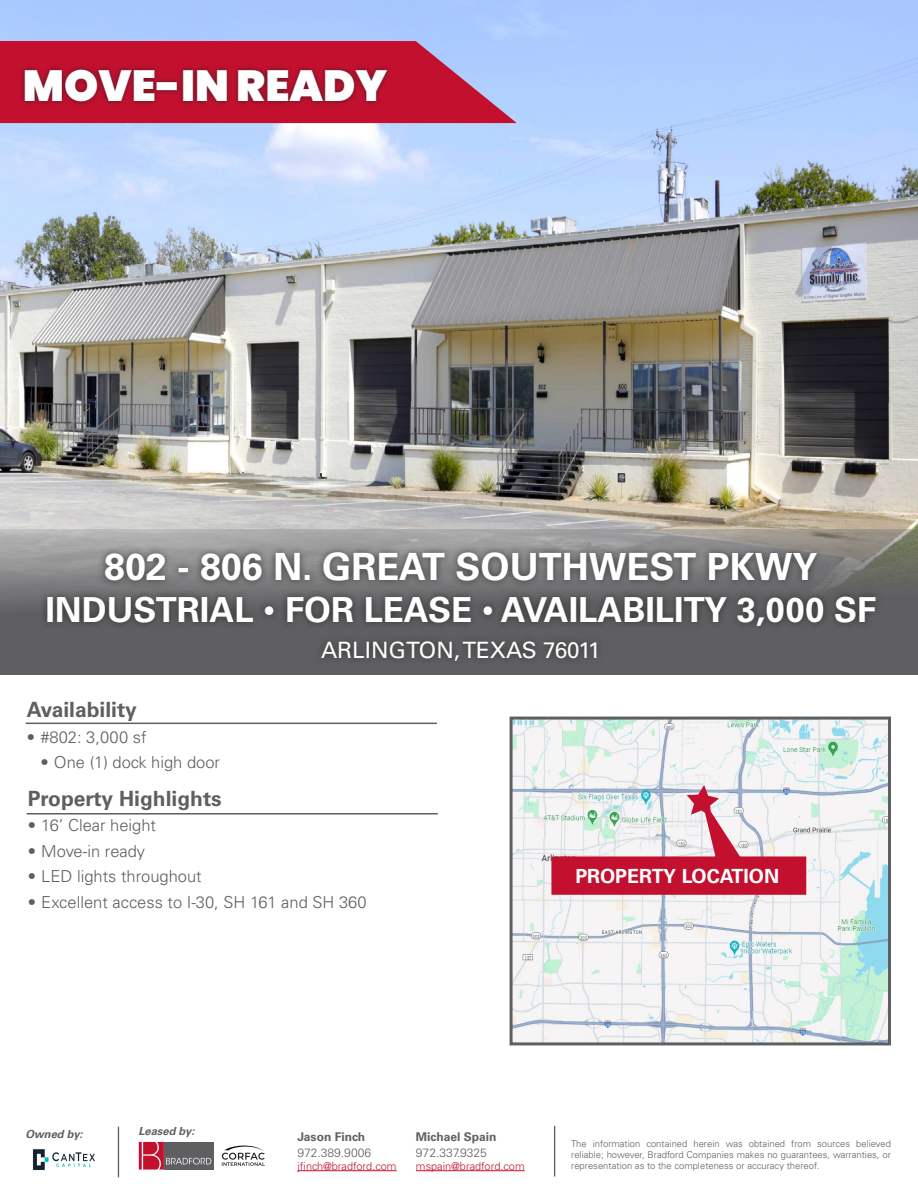
<style>
.page{position:relative;width:918px;height:1188px;background:#fff}
.page>*{position:absolute;margin:0;border:0;box-sizing:border-box;transform-origin:0 0}
.t1{font:900 43.5px "Poppins";color:#fff}
.t2{font:700 37.5px "Univers LT Std";color:#fff}
.t3{font:700 34.5px "Univers LT Std";color:#fff}
.t4{font:22.5px "Univers LT Std";color:#fff}
.t5{font:700 21px "Univers LT Std";color:#5f5f62}
.t6{font:700 19.5px "Univers LT Std";color:#fff}
.t7{font:300 16.5px "Univers LT Std";color:#5f5f62}
.t8{font:300 12px "Univers LT Std";color:#5f5f62}
.t9{font:700 12px "Univers LT Std";color:#5f5f62}
.t10{font:italic 700 11.1px "Univers LT Std";color:#5f5f62}
.t11{font:300 10.95px "Univers LT Std";color:#c41230}
.t12{font:300 9.45px/10.8px "Univers LT Std";color:#5f5f62;text-align:justify}
.s1{font-family:"Bell";font-weight:400}
</style>
<div class="page">
<img style="left:32px;top:1149px;width:63px;height:22px">
<img style="left:0;top:0;width:918px;height:529px">
<hr style="left:27px;top:813px;width:411px;height:2px;background:#5f5f62">
<svg style="left:0;top:41px;width:517px;height:82px;background:#bf2d4f"></svg>
<div style="left:20px;top:64px;width:372px;height:43px;background:#231f20;opacity:.75"></div>
<img style="left:514px;top:721px;width:373px;height:320px">
<div style="left:510px;top:717px;width:381px;height:328px;border:3px solid #5f5f62"></div>
<svg style="left:551px;top:785px;width:256px;height:111px"></svg>
<svg style="left:0;top:529px;width:918px;height:145px;background:#858584"></svg>
<div style="left:39px;top:545px;width:844px;height:123px;background:#231f20;opacity:.75"></div>
<hr style="left:26px;top:723px;width:411px;height:1px;background:#5f5f62">
<hr style="left:554px;top:1126px;width:1px;height:51px;background:#5f5f62">
<hr style="left:118px;top:1127px;width:1px;height:50px;background:#5f5f62">
<hr style="left:139px;top:1142px;width:3px;height:28px;background:#c3102f">
<div style="left:164px;top:1142px;width:50px;height:28px;background:#5f5f62"></div>
<svg style="left:143px;top:1142px;width:68px;height:28px"></svg>
<hr style="left:298px;top:1170px;width:99px;height:1px;background:#c41230">
<hr style="left:416px;top:1170px;width:109px;height:1px;background:#c41230">
<svg style="left:222px;top:1146px;width:43px;height:20px"></svg>
<p class="t1" style="left:23px;top:60px;width:366px">MOVE-IN READY</p>
<p class="t2" style="left:104px;top:545px;width:715px">802 - 806 N. GREAT SOUTHWEST PKWY</p>
<p class="t3" style="left:45px;top:590px;width:832px">INDUSTRIAL <span class="s1">•</span> FOR LEASE <span class="s1">•</span> AVAILABILITY 3,000 SF</p>
<p class="t4" style="left:321px;top:637px;width:281px">ARLINGTON, TEXAS 76011</p>
<p class="t5" style="left:27px;top:698px;width:112px">Availability</p>
<p class="t7" style="left:27px;top:727px;width:121px">• #802: 3,000 sf</p>
<p class="t7" style="left:40px;top:753px;width:181px">• One (1) dock high door</p>
<p class="t5" style="left:28px;top:786px;width:195px">Property Highlights</p>
<p class="t7" style="left:28px;top:815px;width:130px">• 16’ Clear height</p>
<p class="t7" style="left:28px;top:841px;width:119px">• Move-in ready</p>
<p class="t7" style="left:28px;top:866px;width:175px">• LED lights throughout</p>
<p class="t7" style="left:28px;top:892px;width:340px">• Excellent access to I-30, SH 161 and SH 360</p>
<p class="t6" style="left:575px;top:865px;width:205px">PROPERTY LOCATION</p>
<p class="t10" style="left:25px;top:1127px;width:59px">Owned by:</p>
<p class="t10" style="left:138px;top:1124px;width:58px">Leased by:</p>
<p class="t9" style="left:298px;top:1130px;width:69px">Jason Finch</p>
<p class="t8" style="left:298px;top:1145px;width:75px">972.389.9006</p>
<p class="t11" style="left:298px;top:1159px;width:101px">jfinch@bradford.com</p>
<p class="t9" style="left:416px;top:1130px;width:82px">Michael Spain</p>
<p class="t8" style="left:416px;top:1145px;width:73px">972.337.9325</p>
<p class="t11" style="left:416px;top:1159px;width:110px">mspain@bradford.com</p>
<p class="t12" style="left:571px;top:1138px;width:321px">The information contained herein was obtained from sources believed reliable; however, Bradford Companies makes no guarantees, warranties, or representation as to the completeness or accuracy thereof.</p>
</div>
